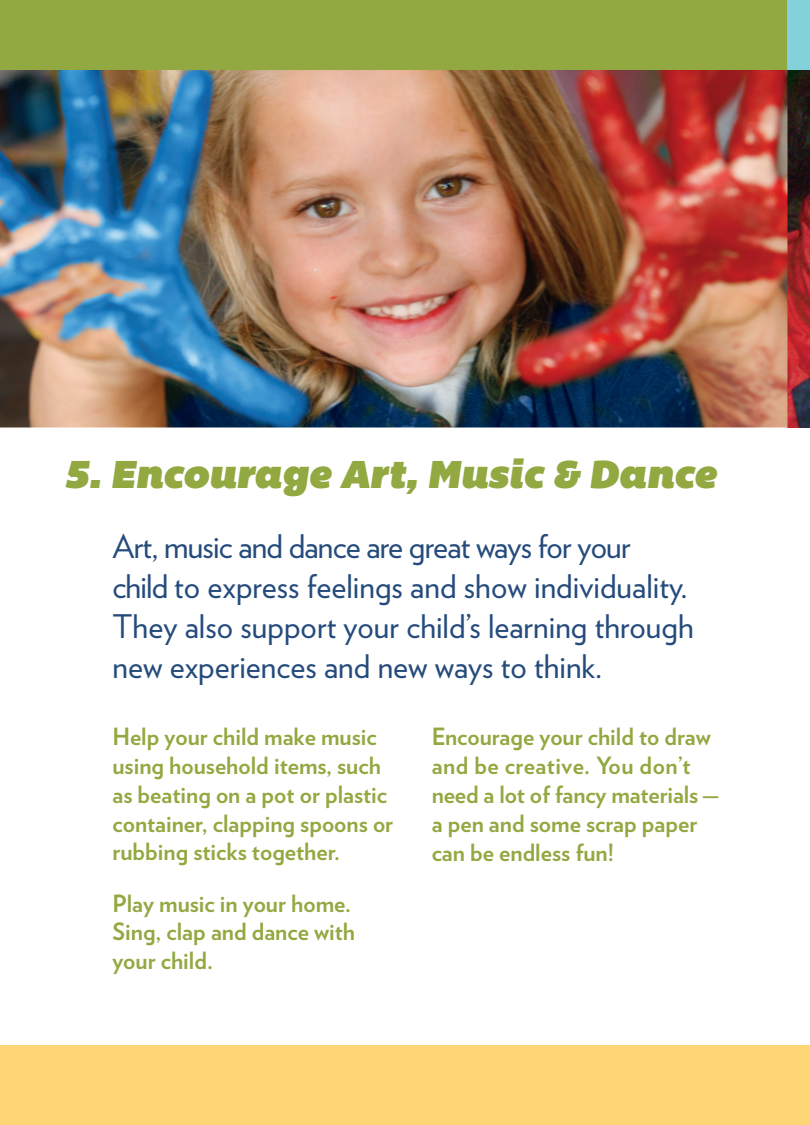
<style>
.page{position:relative;width:810px;height:1125px;background:#fff}
.page>*{position:absolute;margin:0;border:0;box-sizing:border-box;transform-origin:0 0}
.t1{font:italic 40px "Bemio";color:#92a841}
.t2{font:32.5px/40px "Verlag";color:#254b7c}
.t3{font:700 23.75px/28.8px "Verlag";color:#92a841}
</style>
<div class="page">
<img style="left:0;top:69px;width:810px;height:359px">
<div style="left:0;top:0;width:788px;height:69px;background:#92a841"></div>
<div style="left:0;top:1046px;width:788px;height:79px;background:#fed676"></div>
<div style="left:788px;top:0;width:22px;height:69px;background:#83d1db"></div>
<div style="left:788px;top:1046px;width:22px;height:79px;background:#fed676"></div>
<h1 class="t1" style="left:65px;top:443px;width:654px">5. Encourage Art, Music &amp; Dance</h1>
<h2 class="t2" style="left:112px;top:525px;width:583px">Art, music and dance are great ways for your child to express feelings and show individuality.<br>They also support your child’s learning through new experiences and new ways to think.</h2>
<p class="t3" style="left:112px;top:721px;width:282px">Help your child make music using household items, such as beating on a pot or plastic container, clapping spoons or rubbing sticks together.</p>
<p class="t3" style="left:112px;top:888px;width:244px">Play music in your home.<br>Sing, clap and dance with your child.</p>
<p class="t3" style="left:432px;top:721px;width:289px">Encourage your child to draw and be creative. You don’t need a lot of fancy materials — a pen and some scrap paper can be endless fun!</p>
</div>
